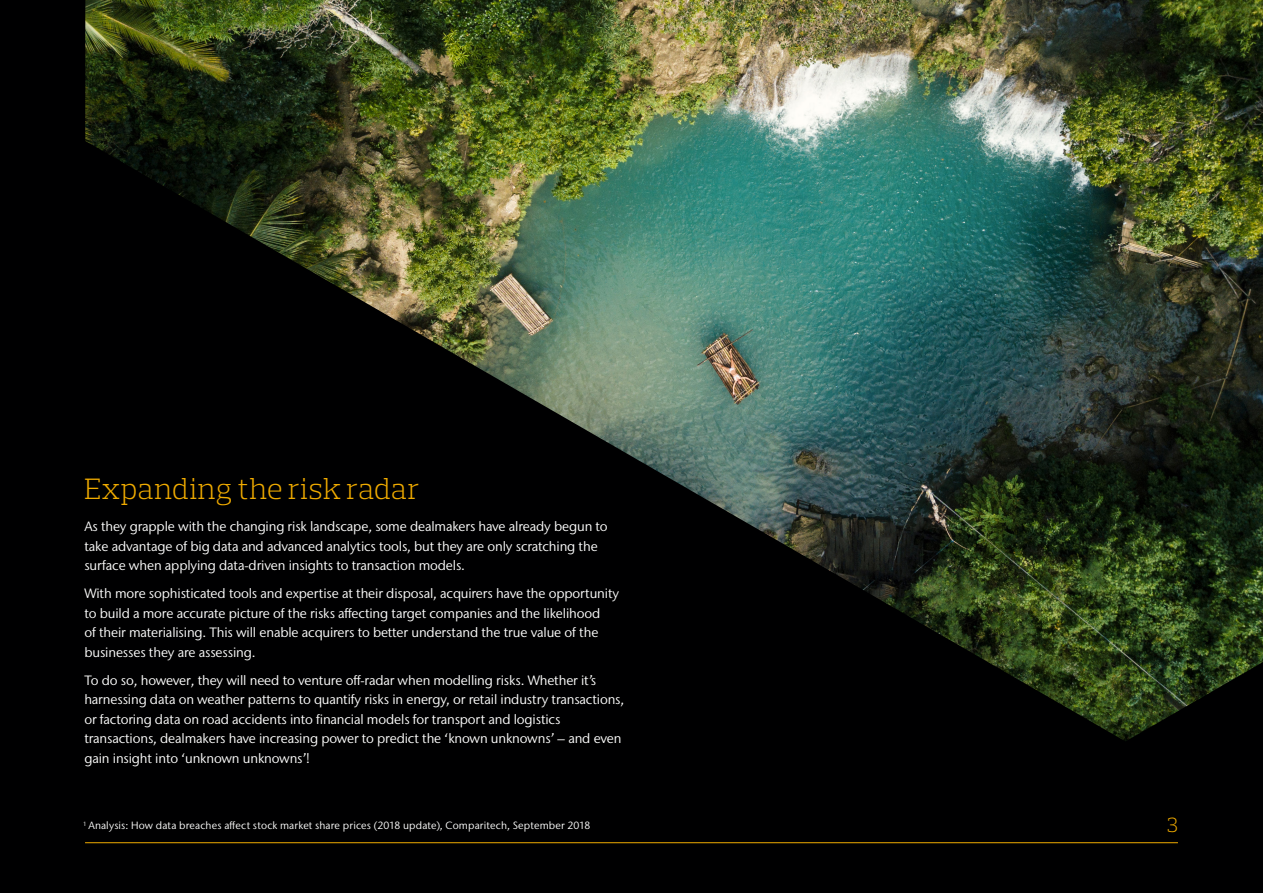
<style>
.page{position:relative;width:1263px;height:893px;background:#000001}
.page>*{position:absolute;margin:0;border:0;box-sizing:border-box;transform-origin:0 0}
.Subhead{font:300 30px "Prelo Slab";letter-spacing:.01em;color:#f0ab00}
.t1{font:300 21px "Prelo Slab";color:#f0ab00}
.Body_text__Stone_San{font:13.5px/19.5px "Stone Sans IIITC Std";letter-spacing:-.01em;color:#fff}
.Intro_page_subheader{font:10.5px "Stone Sans IIITC Std";letter-spacing:.01em;color:#fff}
</style>
<div class="page">
<img style="left:85px;top:0;width:1178px;height:741px">
<hr style="left:85px;top:842px;width:1093px;height:1px;background:#f0ab00">
<p class="Subhead" style="left:84px;top:470px;width:337px">Expanding the risk radar</p>
<p class="Body_text__Stone_San" style="left:84px;top:516px;width:525px">As they grapple with the changing risk landscape, some dealmakers have already begun to take advantage of big data and advanced analytics tools, but they are only scratching the surface when applying data-driven insights to transaction models.</p>
<p class="Body_text__Stone_San" style="left:84px;top:583px;width:536px">With more sophisticated tools and expertise at their disposal, acquirers have the opportunity to build a more accurate picture of the risks affecting target companies and the likelihood<br>of their materialising. This will enable acquirers to better understand the true value of the businesses they are assessing.</p>
<p class="Body_text__Stone_San" style="left:84px;top:670px;width:541px">To do so, however, they will need to venture off-radar when modelling risks. Whether it’s harnessing data on weather patterns to quantify risks in energy, or retail industry transactions, or factoring data on road accidents into financial models for transport and logistics transactions, dealmakers have increasing power to predict the ‘known unknowns’ – and even gain insight into ‘unknown unknowns’!</p>
<p class="Intro_page_subheader" style="left:83px;top:819px;width:509px"><sup>1</sup> Analysis: How data breaches affect stock market share prices (2018 update), Comparitech, September 2018</p>
<h2 class="t1" style="left:1167px;top:812px;width:12px">3</h2>
</div>
